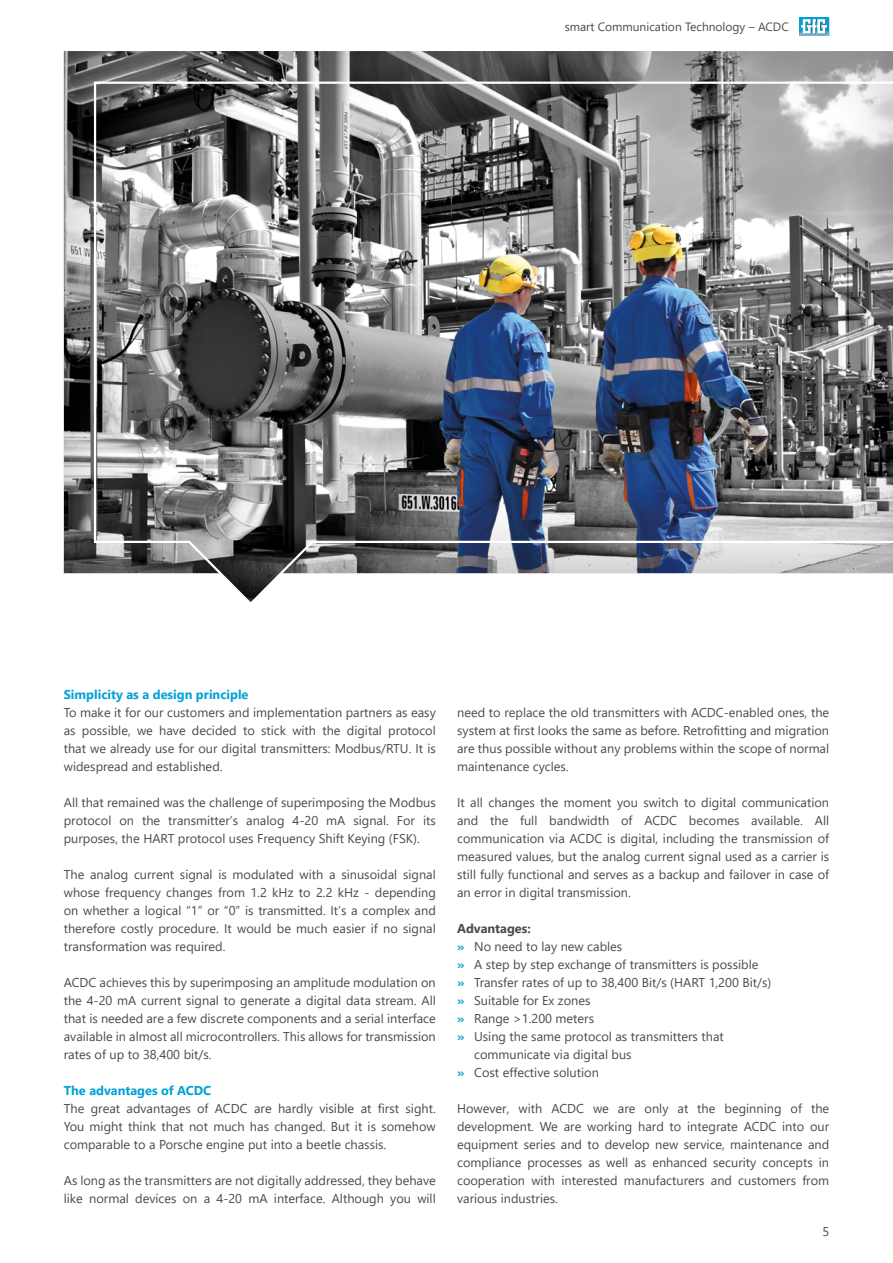
<style>
.page{position:relative;width:893px;height:1263px;background:#fff}
.page>*{position:absolute;margin:0;border:0;box-sizing:border-box;transform-origin:0 0}
.t1{font:12.75px/18px "Segoe UI";color:#4a4a49;text-align:justify}
.t2{font:700 12.75px "Segoe UI";color:#00a1d6}
.t3{font:700 12.75px "Segoe UI";color:#4a4a49}
.t4{font:12px "Segoe UI";color:#4a4a49}
.s1{font-weight:700;color:#00a1d6}
</style>
<div class="page">
<div style="left:63px;top:49px;width:830px;height:555px;background:#000;opacity:.3"></div>
<svg style="left:93px;top:80px;width:800px;height:524px;background:#7f8186"></svg>
<svg style="left:799px;top:17px;width:30px;height:19px"></svg>
<p class="t4" style="left:565px;top:15px;width:226px">smart Communication Technology – ACDC</p>
<p class="t2" style="left:64px;top:682px;width:186px">Simplicity as a design principle</p>
<p class="t1" style="left:64px;top:702px;width:374px">To make it for our customers and implementation partners as easy as possible, we have decided to stick with the digital protocol that we already use for our digital transmitters: Modbus/RTU. It is widespread and established.</p>
<p class="t1" style="left:64px;top:792px;width:374px">All that remained was the challenge of superimposing the Modbus protocol on the transmitter’s analog 4-20 mA signal. For its purposes, the HART protocol uses Frequency Shift Keying (FSK).</p>
<p class="t1" style="left:64px;top:864px;width:374px">The analog current signal is modulated with a sinusoidal signal whose frequency changes from 1.2 kHz to 2.2 kHz - depending on whether a logical “1” or “0” is transmitted. It’s a complex and therefore costly procedure. It would be much easier if no signal transformation was required.</p>
<p class="t1" style="left:64px;top:972px;width:374px">ACDC achieves this by superimposing an amplitude modulation on the 4-20 mA current signal to generate a digital data stream. All that is needed are a few discrete components and a serial interface available in almost all microcontrollers. This allows for transmission rates of up to 38,400 bit/s.</p>
<p class="t2" style="left:64px;top:1079px;width:149px">The advantages of ACDC</p>
<p class="t1" style="left:64px;top:1098px;width:374px">The great advantages of ACDC are hardly visible at first sight.<br>You might think that not much has changed. But it is somehow comparable to a Porsche engine put into a beetle chassis.</p>
<p class="t1" style="left:64px;top:1170px;width:374px">As long as the transmitters are not digitally addressed, they behave like normal devices on a 4-20 mA interface. Although you will</p>
<p class="t1" style="left:457px;top:702px;width:374px">need to replace the old transmitters with ACDC-enabled ones, the system at first looks the same as before. Retrofitting and migration are thus possible without any problems within the scope of normal maintenance cycles.</p>
<p class="t1" style="left:457px;top:792px;width:374px">It all changes the moment you switch to digital communication and the full bandwidth of ACDC becomes available. All communication via ACDC is digital, including the transmission of measured values, but the analog current signal used as a carrier is still fully functional and serves as a backup and failover in case of an error in digital transmission.</p>
<p class="t3" style="left:457px;top:917px;width:75px">Advantages:</p>
<p class="t1" style="left:457px;top:936px;width:167px"><span class="s1">»</span> No need to lay new cables</p>
<p class="t1" style="left:457px;top:954px;width:303px"><span class="s1">»</span> A step by step exchange of transmitters is possible</p>
<p class="t1" style="left:457px;top:972px;width:316px"><span class="s1">»</span> Transfer rates of up to 38,400 Bit/s (HART 1,200 Bit/s)</p>
<p class="t1" style="left:457px;top:990px;width:135px"><span class="s1">»</span> Suitable for Ex zones</p>
<p class="t1" style="left:457px;top:1008px;width:138px"><span class="s1">»</span> Range &gt;1.200 meters</p>
<p class="t1" style="left:457px;top:1026px;width:268px"><span class="s1">»</span> Using the same protocol as transmitters that</p>
<p class="t1" style="left:474px;top:1044px;width:159px">communicate via digital bus</p>
<p class="t1" style="left:457px;top:1062px;width:143px"><span class="s1">»</span> Cost effective solution</p>
<p class="t1" style="left:457px;top:1098px;width:374px">However, with ACDC we are only at the beginning of the development. We are working hard to integrate ACDC into our equipment series and to develop new service, maintenance and compliance processes as well as enhanced security concepts in cooperation with interested manufacturers and customers from various industries.</p>
<p class="t1" style="left:822px;top:1221px;width:8px">5</p>
</div>
